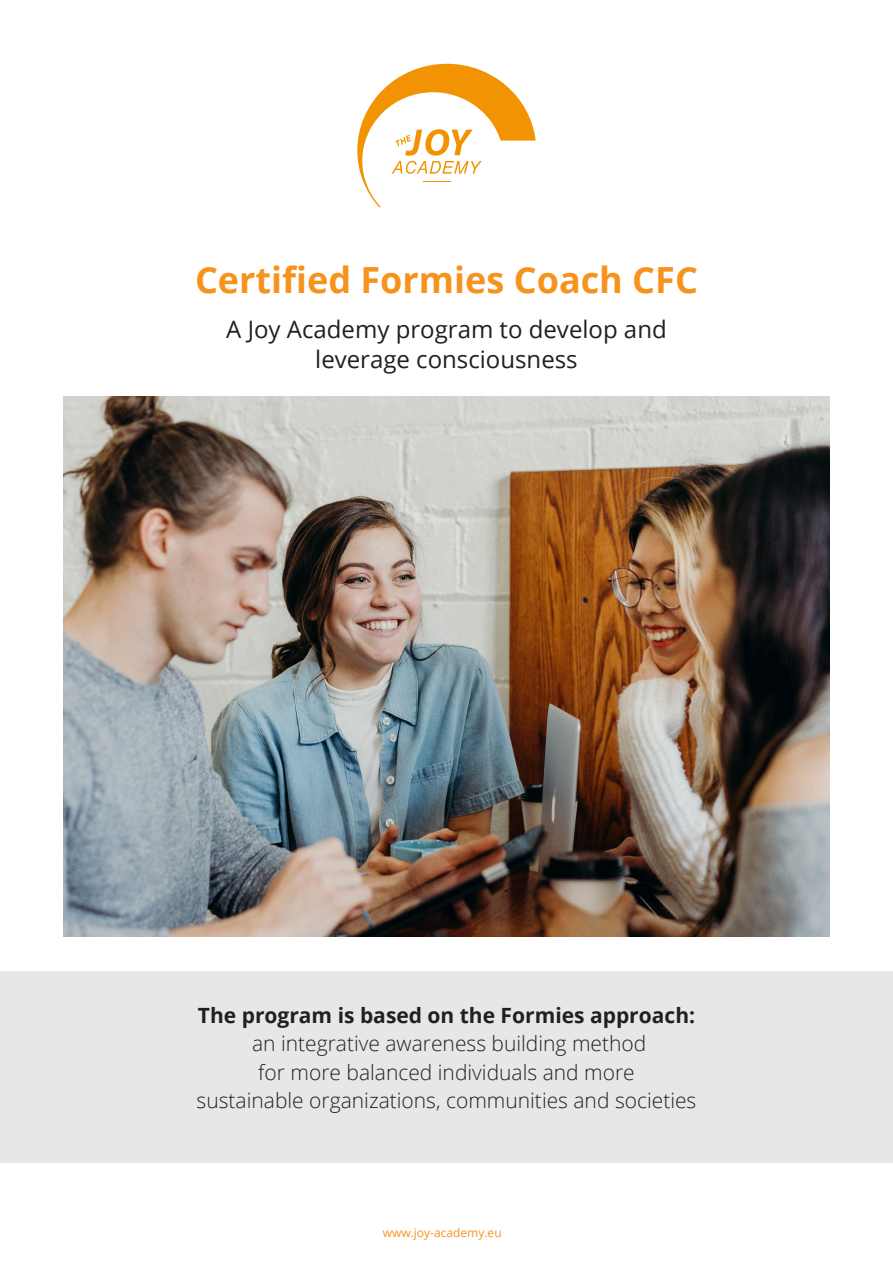
<style>
.page{position:relative;width:893px;height:1263px;background:#fff}
.page>*{position:absolute;margin:0;border:0;box-sizing:border-box;transform-origin:0 0}
.t1{font:700 36px "Open Sans";color:#f7931d}
.t2{font:24px/30px "Open Sans";color:#231f20;text-align:center}
.t3{font:300 21px/28.5px "Open Sans";color:#231f20;text-align:center}
.t4{font:700 21px "Open Sans";color:#231f20}
.t5{font:12px "Open Sans";color:#f7931d}
</style>
<div class="page">
<svg style="left:357px;top:64px;width:179px;height:143px"></svg>
<img style="left:64px;top:397px;width:765px;height:539px">
<div style="left:0;top:972px;width:893px;height:191px;background:#e6e7e9"></div>
<h1 class="t1" style="left:195px;top:255px;width:504px">Certified Formies Coach CFC</h1>
<p class="t2" style="left:226px;top:314px;width:442px">A Joy Academy program to develop and leverage consciousness</p>
<p class="t4" style="left:198px;top:1000px;width:499px">The program is based on the Formies approach:</p>
<p class="t3" style="left:197px;top:1029px;width:501px">an integrative awareness building method<br>for more balanced individuals and more<br>sustainable organizations, communities and societies</p>
<p class="t5" style="left:383px;top:1224px;width:121px">www.joy-academy.eu</p>
</div>
